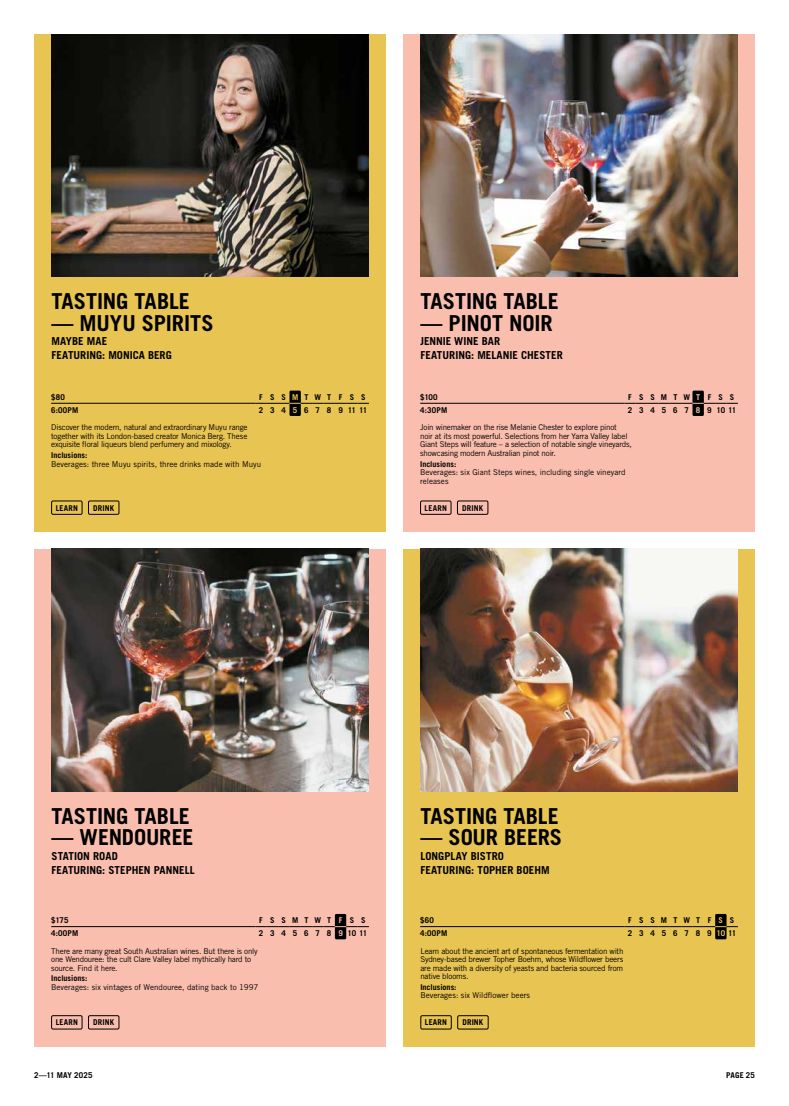
<style>
.page{position:relative;width:789px;height:1106px;background:#fff}
.page>*{position:absolute;margin:0;border:0;box-sizing:border-box;transform-origin:0 0}
.t1{font:700 22px "Trade Gothic LT Std";letter-spacing:-.01em;color:#000}
.t2{font:700 11px/14.2px "Trade Gothic LT Std";color:#000}
.t3{font:8px/8.5px "Trade Gothic LT Std";letter-spacing:-.02em;color:#000;text-align:justify}
.t4{font:700 8px/12.7px "Trade Gothic LT Std";letter-spacing:.01em;color:#000}
.t5{font:8px/8.5px "Trade Gothic LT Std";color:#000}
.t6{font:8px "Trade Gothic LT Std";letter-spacing:.005em;color:#000}
.t7{font:700 8px/12.7px "Trade Gothic LT Std";color:#e8c453}
.t8{font:700 8px/12.7px "Trade Gothic LT Std";color:#fabeae}
.s1{color:#000}
</style>
<div class="page">
<div style="left:34px;top:34px;width:352px;height:497px;background:#e8c453"></div>
<div style="left:403px;top:34px;width:351px;height:497px;background:#fabeae"></div>
<div style="left:34px;top:549px;width:352px;height:497px;background:#fabeae"></div>
<div style="left:403px;top:549px;width:351px;height:497px;background:#e8c453"></div>
<img style="left:51px;top:34px;width:318px;height:242px">
<img style="left:420px;top:34px;width:317px;height:242px">
<img style="left:51px;top:549px;width:318px;height:242px">
<img style="left:420px;top:549px;width:317px;height:242px">
<hr style="left:51px;top:926px;width:204px;height:1px;background:#000">
<div style="left:334px;top:914px;width:12px;height:25px;background:#000"></div>
<svg style="left:255px;top:926px;width:114px;height:1px"></svg>
<hr style="left:420px;top:926px;width:204px;height:1px;background:#000">
<div style="left:714px;top:914px;width:12px;height:25px;background:#000"></div>
<svg style="left:624px;top:926px;width:113px;height:1px"></svg>
<hr style="left:420px;top:403px;width:204px;height:1px;background:#000">
<div style="left:692px;top:390px;width:11px;height:26px;background:#000"></div>
<svg style="left:624px;top:403px;width:113px;height:1px"></svg>
<hr style="left:51px;top:403px;width:204px;height:1px;background:#000">
<div style="left:289px;top:390px;width:11px;height:26px;background:#000"></div>
<svg style="left:255px;top:403px;width:114px;height:1px"></svg>
<div style="left:88px;top:500px;width:31px;height:14px;border:1px solid #000"></div>
<div style="left:51px;top:500px;width:31px;height:14px;border:1px solid #000"></div>
<div style="left:457px;top:500px;width:31px;height:14px;border:1px solid #000"></div>
<div style="left:420px;top:500px;width:31px;height:14px;border:1px solid #000"></div>
<div style="left:88px;top:1015px;width:31px;height:14px;border:1px solid #000"></div>
<div style="left:51px;top:1015px;width:31px;height:14px;border:1px solid #000"></div>
<div style="left:457px;top:1015px;width:31px;height:14px;border:1px solid #000"></div>
<div style="left:420px;top:1015px;width:31px;height:14px;border:1px solid #000"></div>
<h1 class="t1" style="left:51px;top:288px;width:140px">TASTING TABLE</h1>
<h1 class="t1" style="left:51px;top:309px;width:163px">— MUYU SPIRITS</h1>
<h2 class="t2" style="left:51px;top:334px;width:122px">MAYBE MAE<br>FEATURING: MONICA BERG</h2>
<h1 class="t1" style="left:420px;top:288px;width:140px">TASTING TABLE</h1>
<h1 class="t1" style="left:420px;top:309px;width:133px">— PINOT NOIR</h1>
<h2 class="t2" style="left:420px;top:334px;width:144px">JENNIE WINE BAR<br>FEATURING: MELANIE CHESTER</h2>
<p class="t4" style="left:51px;top:390px;width:28px">$80<br>6:00PM</p>
<p class="t4" style="left:259px;top:390px;width:6px">F<br>2</p>
<p class="t4" style="left:270px;top:390px;width:6px">S<br>3</p>
<p class="t4" style="left:281px;top:390px;width:6px">S<br>4</p>
<p class="t7" style="left:292px;top:390px;width:8px">M<br>5</p>
<p class="t4" style="left:304px;top:390px;width:6px">T<br>6</p>
<p class="t4" style="left:314px;top:390px;width:8px">W<br>7</p>
<p class="t4" style="left:327px;top:390px;width:6px">T<br>8</p>
<p class="t4" style="left:338px;top:390px;width:6px">F<br>9</p>
<p class="t4" style="left:347px;top:390px;width:21px">S<br>11 11</p>
<p class="t4" style="left:361px;top:390px;width:6px">S</p>
<p class="t4" style="left:420px;top:390px;width:29px">$100<br>4:30PM</p>
<p class="t4" style="left:627px;top:390px;width:6px">F<br>2</p>
<p class="t4" style="left:638px;top:390px;width:6px">S<br>3</p>
<p class="t4" style="left:650px;top:390px;width:6px">S<br>4</p>
<p class="t4" style="left:660px;top:390px;width:8px">M<br>5</p>
<p class="t4" style="left:672px;top:390px;width:6px">T<br>6</p>
<p class="t4" style="left:683px;top:390px;width:8px">W<br>7</p>
<p class="t8" style="left:695px;top:390px;width:6px">T<br>8</p>
<p class="t4" style="left:706px;top:390px;width:6px">F<br>9</p>
<p class="t4" style="left:716px;top:390px;width:21px">S<br>10 11</p>
<p class="t4" style="left:729px;top:390px;width:6px">S</p>
<p class="t3" style="left:51px;top:423px;width:198px">Discover the modern, natural and extraordinary Muyu range together with its London-based creator Monica Berg. These exquisite floral liqueurs blend perfumery and mixology.</p>
<p class="t4" style="left:51px;top:449px;width:38px">Inclusions:</p>
<p class="t5" style="left:51px;top:459px;width:211px">Beverages: three Muyu spirits, three drinks made with Muyu</p>
<p class="t3" style="left:420px;top:423px;width:213px;text-align:left">Join winemaker on the rise Melanie Chester to explore pinot<br>noir at its most powerful. Selections from her Yarra Valley label Giant Steps will feature – a selection of notable single vineyards, showcasing modern Australian pinot noir.</p>
<p class="t4" style="left:420px;top:457px;width:38px">Inclusions:</p>
<p class="t5" style="left:420px;top:468px;width:207px">Beverages: six Giant Steps wines, including single vineyard releases</p>
<p class="t4" style="left:56px;top:501px;width:24px">LEARN</p>
<p class="t4" style="left:93px;top:501px;width:22px">DRINK</p>
<p class="t4" style="left:424px;top:501px;width:24px">LEARN</p>
<p class="t4" style="left:462px;top:501px;width:22px">DRINK</p>
<h1 class="t1" style="left:51px;top:802px;width:140px">TASTING TABLE</h1>
<h1 class="t1" style="left:51px;top:824px;width:143px">— WENDOUREE</h1>
<h2 class="t2" style="left:51px;top:848px;width:144px">STATION ROAD<br>FEATURING: STEPHEN PANNELL</h2>
<h1 class="t1" style="left:420px;top:802px;width:140px">TASTING TABLE</h1>
<h1 class="t1" style="left:420px;top:824px;width:143px">— SOUR BEERS</h1>
<h2 class="t2" style="left:420px;top:848px;width:130px">LONGPLAY BISTRO<br>FEATURING: TOPHER BOEHM</h2>
<p class="t4" style="left:361px;top:913px;width:6px">S</p>
<p class="t4" style="left:420px;top:913px;width:29px">$60<br>4:00PM</p>
<p class="t4" style="left:627px;top:913px;width:6px">F<br>2</p>
<p class="t4" style="left:638px;top:913px;width:6px">S<br>3</p>
<p class="t4" style="left:650px;top:913px;width:6px">S<br>4</p>
<p class="t4" style="left:660px;top:913px;width:8px">M<br>5</p>
<p class="t4" style="left:672px;top:913px;width:6px">T<br>6</p>
<p class="t4" style="left:683px;top:913px;width:8px">W<br>7</p>
<p class="t4" style="left:695px;top:913px;width:6px">T<br>8</p>
<p class="t4" style="left:706px;top:913px;width:6px">F<br>9</p>
<p class="t7" style="left:716px;top:913px;width:21px">S<br>10 <span class="s1">11</span></p>
<p class="t4" style="left:51px;top:913px;width:29px">$175<br>4:00PM</p>
<p class="t4" style="left:259px;top:913px;width:6px">F<br>2</p>
<p class="t4" style="left:270px;top:913px;width:6px">S<br>3</p>
<p class="t4" style="left:281px;top:913px;width:6px">S<br>4</p>
<p class="t4" style="left:292px;top:913px;width:8px">M<br>5</p>
<p class="t4" style="left:304px;top:913px;width:6px">T<br>6</p>
<p class="t4" style="left:314px;top:913px;width:8px">W<br>7</p>
<p class="t4" style="left:327px;top:913px;width:6px">T<br>8</p>
<p class="t8" style="left:338px;top:913px;width:6px">F<br>9</p>
<p class="t4" style="left:347px;top:913px;width:21px">S<br>10 11</p>
<p class="t4" style="left:729px;top:913px;width:6px">S</p>
<p class="t3" style="left:51px;top:946px;width:208px;text-align:left">There are many great South Australian wines. But there is only one Wendouree: the cult Clare Valley label mythically hard to source. Find it here.</p>
<p class="t4" style="left:51px;top:972px;width:38px">Inclusions:</p>
<p class="t5" style="left:51px;top:982px;width:208px">Beverages: six vintages of Wendouree, dating back to 1997</p>
<p class="t3" style="left:420px;top:946px;width:204px">Learn about the ancient art of spontaneous fermentation with Sydney-based brewer Topher Boehm, whose Wildflower beers are made with a diversity of yeasts and bacteria sourced from native blooms.</p>
<p class="t4" style="left:420px;top:980px;width:38px">Inclusions:</p>
<p class="t6" style="left:420px;top:990px;width:111px">Beverages: six Wildflower beers</p>
<p class="t4" style="left:56px;top:1015px;width:24px">LEARN</p>
<p class="t4" style="left:93px;top:1015px;width:22px">DRINK</p>
<p class="t4" style="left:424px;top:1015px;width:24px">LEARN</p>
<p class="t4" style="left:462px;top:1015px;width:22px">DRINK</p>
<p class="t4" style="left:34px;top:1068px;width:60px">2—11 MAY 2025</p>
<p class="t4" style="left:725px;top:1068px;width:30px">PAGE 25</p>
</div>
